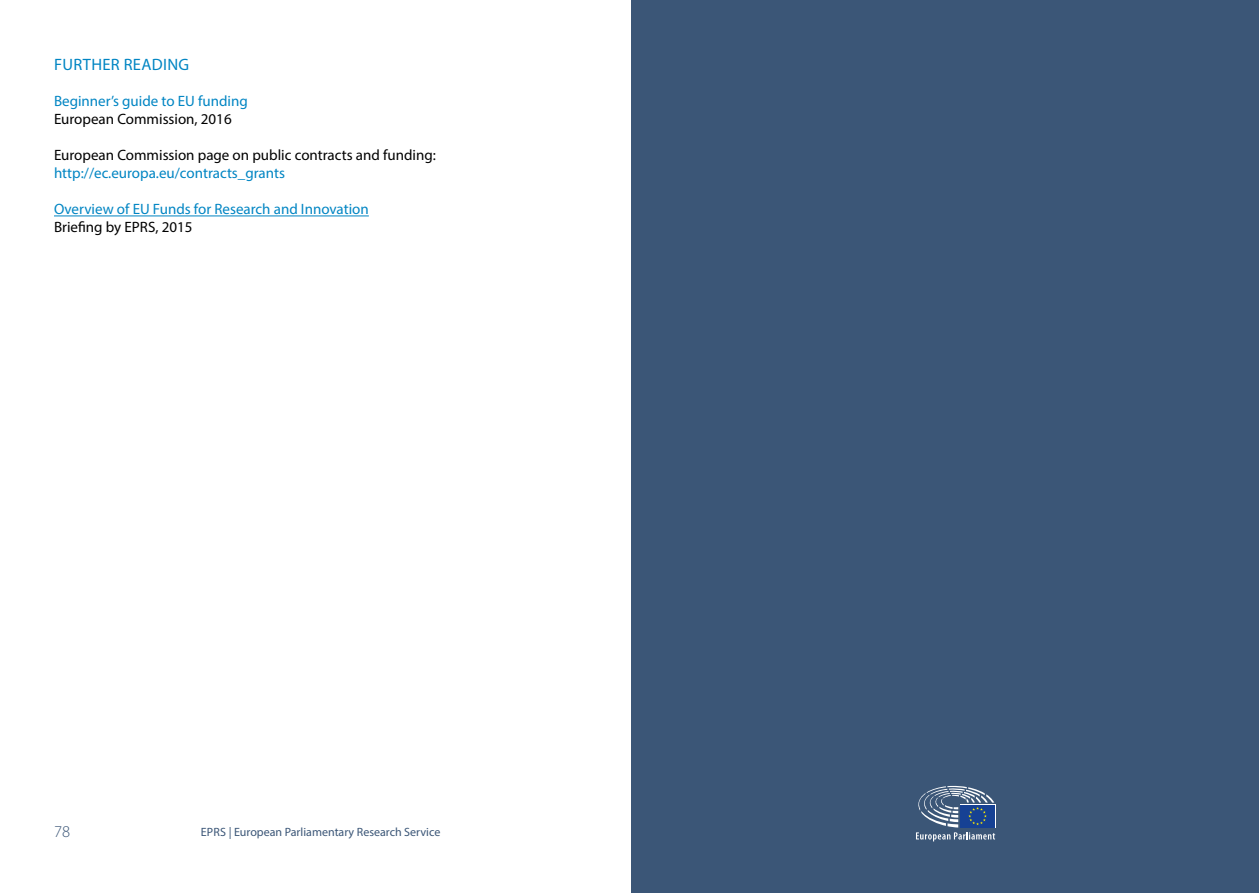
<style>
.page{position:relative;width:1259px;height:893px;background:#fff}
.page>*{position:absolute;margin:0;border:0;box-sizing:border-box;transform-origin:0 0}
.H1_index{font:16.5px "Myriad Pro";letter-spacing:.02em;color:#0085c3}
.t1{font:300 16.5px "Myriad Pro";color:#3b5677}
.t2{font:15px "Myriad Pro";color:#0085c3}
.t3{font:15px "Myriad Pro";color:#000}
.t4{font:12px "Myriad Pro";color:#3b5677}
</style>
<div class="page">
<hr style="left:54px;top:216px;width:315px;height:1px;background:#0085c3">
<div style="left:631px;top:0;width:628px;height:893px;background:#3b5677"></div>
<svg style="left:916px;top:785px;width:79px;height:56px"></svg>
<p class="H1_index" style="left:54px;top:55px;width:137px">FURTHER READING</p>
<p class="t2" style="left:54px;top:92px;width:195px">Beginner’s guide to EU funding</p>
<p class="t3" style="left:54px;top:110px;width:179px">European Commission, 2016</p>
<p class="t3" style="left:54px;top:146px;width:383px">European Commission page on public contracts and funding:</p>
<p class="t2" style="left:54px;top:164px;width:232px">http://ec.europa.eu/contracts_grants</p>
<p class="t2" style="left:54px;top:200px;width:316px">Overview of EU Funds for Research and Innovation</p>
<p class="t3" style="left:54px;top:218px;width:140px">Briefing by EPRS, 2015</p>
<p class="t1" style="left:54px;top:823px;width:18px">78</p>
<p class="t4" style="left:201px;top:825px;width:241px">EPRS | European Parliamentary Research Service</p>
</div>
